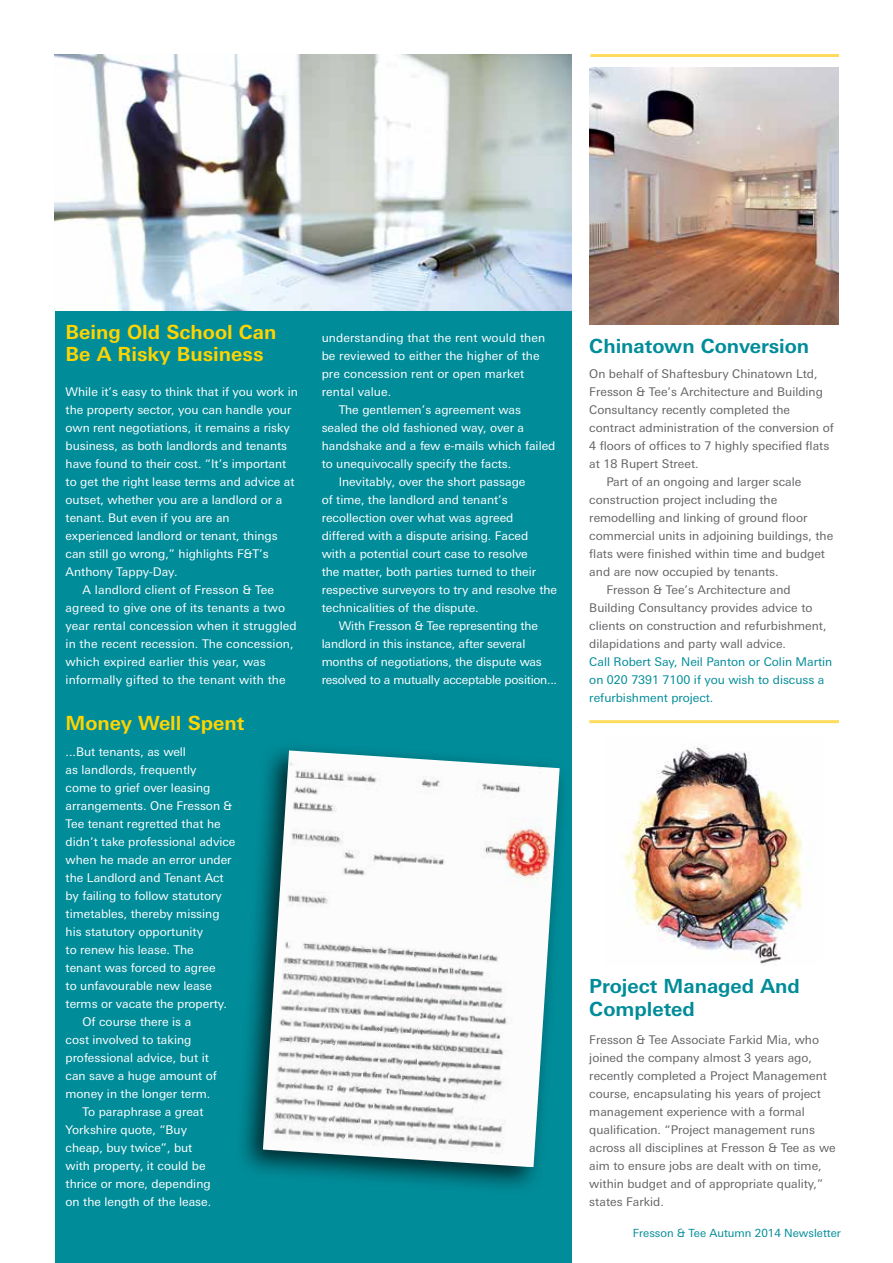
<style>
.page{position:relative;width:893px;height:1263px;background:#fff}
.page>*{position:absolute;margin:0;border:0;box-sizing:border-box;transform-origin:0 0}
.t1{font:700 19.5px/22.5px "Univers Next Pro";color:#ffd400}
.t2{font:700 19.5px/22.5px "Univers Next Pro";color:#008c99}
.t3{font:12px "Univers Next Pro";color:#fff}
.t4{font:12px/18px "Univers Next Pro";color:#636466}
.t5{font:12px/18px "Univers Next Pro";color:#008c99}
.t6{font:12px "Univers Next Pro";letter-spacing:-.02em;color:#fff}
.t7{font:11.25px "Univers Next Pro";color:#008c99}
</style>
<div class="page">
<div style="left:55px;top:230px;width:516px;height:1033px;background:#008c99"></div>
<hr style="left:590px;top:54px;width:249px;height:3px;background:#ffdc5d">
<img style="left:622px;top:744px;width:181px;height:220px">
<hr style="left:589px;top:720px;width:250px;height:3px;background:#ffdc5d">
<img style="left:54px;top:54px;width:517px;height:256px">
<div style="left:234px;top:740px;width:335px;height:455px;background:#000;opacity:.7"></div>
<img style="left:263px;top:750px;width:297px;height:417px">
<img style="left:589px;top:68px;width:250px;height:256px">
<h1 class="t1" style="left:66px;top:320px;width:212px">Being Old School Can<br>Be A Risky Business</h1>
<p class="t3" style="left:66px;top:385px;width:234px">While it’s easy to think that if you work in</p>
<p class="t3" style="left:66px;top:403px;width:227px">the property sector, you can handle your</p>
<p class="t3" style="left:66px;top:421px;width:226px">own rent negotiations, it remains a risky</p>
<p class="t3" style="left:66px;top:439px;width:223px">business, as both landlords and tenants</p>
<p class="t3" style="left:66px;top:457px;width:222px">have found to their cost. “It’s important</p>
<p class="t3" style="left:66px;top:475px;width:231px">to get the right lease terms and advice at</p>
<p class="t3" style="left:66px;top:493px;width:218px">outset, whether you are a landlord or a</p>
<p class="t3" style="left:66px;top:511px;width:166px">tenant. But even if you are an</p>
<p class="t3" style="left:66px;top:529px;width:214px">experienced landlord or tenant, things</p>
<p class="t3" style="left:66px;top:547px;width:205px">can still go wrong,” highlights F&amp;T’s</p>
<p class="t3" style="left:66px;top:565px;width:113px">Anthony Tappy-Day.</p>
<p class="t3" style="left:83px;top:583px;width:193px">A landlord client of Fresson &amp; Tee</p>
<p class="t3" style="left:66px;top:601px;width:221px">agreed to give one of its tenants a two</p>
<p class="t3" style="left:66px;top:619px;width:233px">year rental concession when it struggled</p>
<p class="t3" style="left:66px;top:637px;width:230px">in the recent recession. The concession,</p>
<p class="t3" style="left:66px;top:655px;width:202px">which expired earlier this year, was</p>
<p class="t3" style="left:66px;top:673px;width:222px">informally gifted to the tenant with the</p>
<h1 class="t1" style="left:66px;top:712px;width:180px">Money Well Spent</h1>
<p class="t3" style="left:66px;top:745px;width:122px">...But tenants, as well</p>
<p class="t3" style="left:66px;top:763px;width:132px">as landlords, frequently</p>
<p class="t3" style="left:66px;top:781px;width:146px">come to grief over leasing</p>
<p class="t3" style="left:66px;top:799px;width:168px">arrangements. One Fresson &amp;</p>
<p class="t3" style="left:66px;top:817px;width:157px">Tee tenant regretted that he</p>
<p class="t3" style="left:66px;top:835px;width:171px">didn’t take professional advice</p>
<p class="t3" style="left:66px;top:853px;width:168px">when he made an error under</p>
<p class="t3" style="left:66px;top:871px;width:160px">the Landlord and Tenant Act</p>
<p class="t3" style="left:66px;top:889px;width:158px">by failing to follow statutory</p>
<p class="t3" style="left:66px;top:907px;width:156px">timetables, thereby missing</p>
<p class="t3" style="left:66px;top:925px;width:139px">his statutory opportunity</p>
<p class="t3" style="left:66px;top:943px;width:130px">to renew his lease. The</p>
<p class="t3" style="left:66px;top:961px;width:152px">tenant was forced to agree</p>
<p class="t3" style="left:66px;top:979px;width:148px">to unfavourable new lease</p>
<p class="t3" style="left:66px;top:997px;width:163px">terms or vacate the property.</p>
<p class="t3" style="left:83px;top:1015px;width:110px">Of course there is a</p>
<p class="t3" style="left:66px;top:1033px;width:127px">cost involved to taking</p>
<p class="t3" style="left:66px;top:1051px;width:145px">professional advice, but it</p>
<p class="t3" style="left:66px;top:1069px;width:153px">can save a huge amount of</p>
<p class="t3" style="left:66px;top:1087px;width:146px">money in the longer term.</p>
<p class="t3" style="left:83px;top:1105px;width:123px">To paraphrase a great</p>
<p class="t3" style="left:66px;top:1123px;width:123px">Yorkshire quote, “Buy</p>
<p class="t3" style="left:66px;top:1141px;width:128px">cheap, buy twice”, but</p>
<p class="t3" style="left:66px;top:1159px;width:142px">with property, it could be</p>
<p class="t3" style="left:66px;top:1177px;width:147px">thrice or more, depending</p>
<p class="t3" style="left:66px;top:1195px;width:147px">on the length of the lease.</p>
<p class="t3" style="left:322px;top:331px;width:225px">understanding that the rent would then</p>
<p class="t3" style="left:322px;top:349px;width:220px">be reviewed to either the higher of the</p>
<p class="t3" style="left:322px;top:367px;width:204px">pre concession rent or open market</p>
<p class="t3" style="left:322px;top:385px;width:71px">rental value.</p>
<p class="t3" style="left:339px;top:403px;width:184px">The gentlemen’s agreement was</p>
<p class="t3" style="left:322px;top:421px;width:204px">sealed the old fashioned way, over a</p>
<p class="t3" style="left:322px;top:439px;width:235px">handshake and a few e-mails which failed</p>
<p class="t3" style="left:322px;top:457px;width:191px">to unequivocally specify the facts.</p>
<p class="t3" style="left:339px;top:475px;width:188px">Inevitably, over the short passage</p>
<p class="t3" style="left:322px;top:493px;width:188px">of time, the landlord and tenant’s</p>
<p class="t3" style="left:322px;top:511px;width:193px">recollection over what was agreed</p>
<p class="t3" style="left:322px;top:529px;width:208px">differed with a dispute arising. Faced</p>
<p class="t3" style="left:322px;top:547px;width:208px">with a potential court case to resolve</p>
<p class="t3" style="left:322px;top:565px;width:216px">the matter, both parties turned to their</p>
<p class="t3" style="left:322px;top:583px;width:237px">respective surveyors to try and resolve the</p>
<p class="t3" style="left:322px;top:601px;width:159px">technicalities of the dispute.</p>
<p class="t3" style="left:339px;top:619px;width:201px">With Fresson &amp; Tee representing the</p>
<p class="t3" style="left:322px;top:637px;width:205px">landlord in this instance, after several</p>
<p class="t3" style="left:322px;top:655px;width:222px">months of negotiations, the dispute was</p>
<p class="t6" style="left:322px;top:673px;width:237px">resolved to a mutually acceptable position...</p>
<h1 class="t2" style="left:589px;top:335px;width:221px">Chinatown Conversion</h1>
<p class="t4" style="left:589px;top:365px;width:230px">On behalf of Shaftesbury Chinatown Ltd,</p>
<p class="t4" style="left:589px;top:383px;width:235px">Fresson &amp; Tee’s Architecture and Building</p>
<p class="t4" style="left:589px;top:401px;width:202px">Consultancy recently completed the</p>
<p class="t4" style="left:589px;top:419px;width:246px">contract administration of the conversion of</p>
<p class="t4" style="left:589px;top:437px;width:242px">4 floors of offices to 7 highly specified flats</p>
<p class="t4" style="left:589px;top:455px;width:111px">at 18 Rupert Street.</p>
<p class="t4" style="left:606px;top:473px;width:197px">Part of an ongoing and larger scale</p>
<p class="t4" style="left:589px;top:491px;width:189px">construction project including the</p>
<p class="t4" style="left:589px;top:509px;width:220px">remodelling and linking of ground floor</p>
<p class="t4" style="left:589px;top:527px;width:245px">commercial units in adjoining buildings, the</p>
<p class="t4" style="left:589px;top:545px;width:237px">flats were finished within time and budget</p>
<p class="t4" style="left:589px;top:563px;width:191px">and are now occupied by tenants.</p>
<p class="t4" style="left:606px;top:581px;width:186px">Fresson &amp; Tee’s Architecture and</p>
<p class="t4" style="left:589px;top:599px;width:225px">Building Consultancy provides advice to</p>
<p class="t4" style="left:589px;top:617px;width:239px">clients on construction and refurbishment,</p>
<p class="t4" style="left:589px;top:635px;width:198px">dilapidations and party wall advice.</p>
<p class="t5" style="left:589px;top:653px;width:245px">Call Robert Say, Neil Panton or Colin Martin on 020 7391 7100 if you wish to discuss a refurbishment project.</p>
<h1 class="t2" style="left:589px;top:975px;width:212px">Project Managed And<br>Completed</h1>
<p class="t4" style="left:589px;top:1031px;width:248px">Fresson &amp; Tee Associate Farkid Mia, who joined the company almost 3 years ago, recently completed a Project Management course, encapsulating his years of project management experience with a formal qualification. “Project management runs across all disciplines at Fresson &amp; Tee as we aim to ensure jobs are dealt with on time, within budget and of appropriate quality,” states Farkid.</p>
<p class="t7" style="left:633px;top:1226px;width:210px">Fresson &amp; Tee Autumn 2014 Newsletter</p>
</div>
